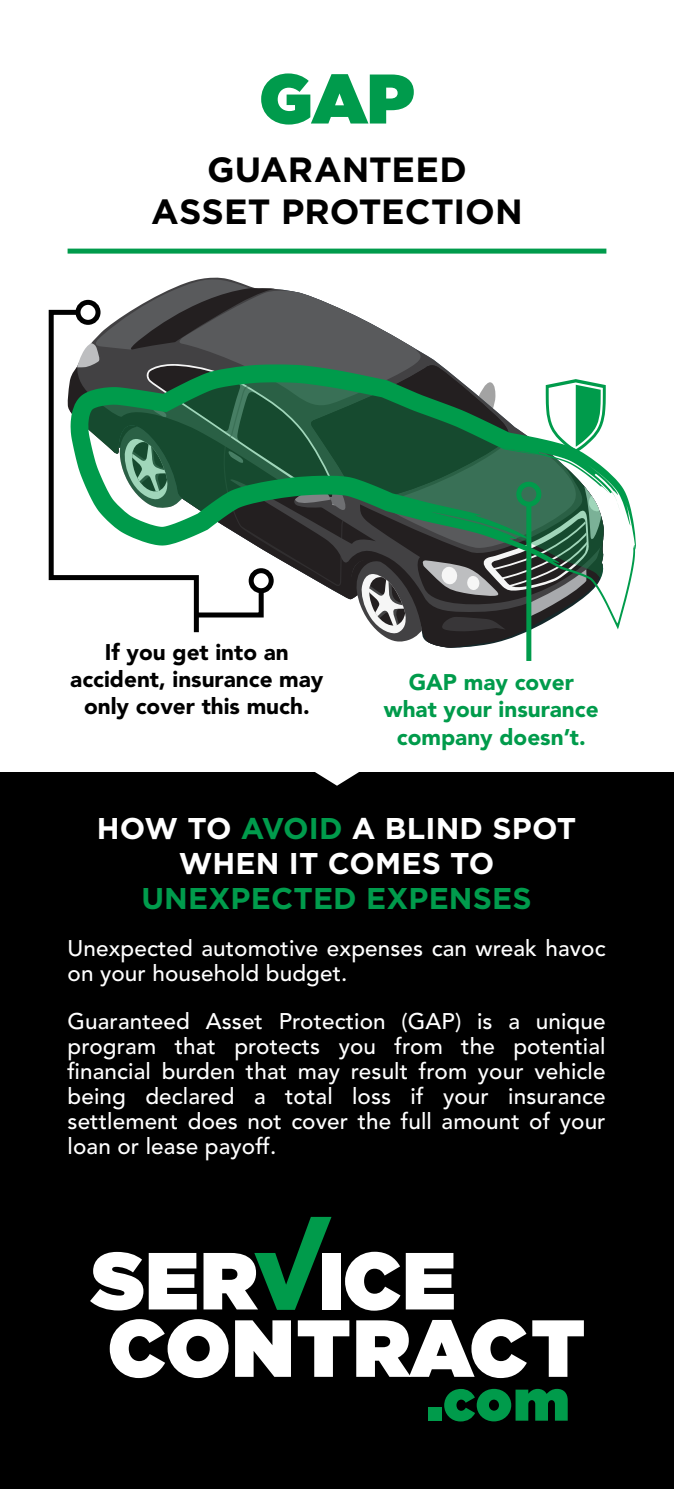
<style>
.page{position:relative;width:674px;height:1489px;background:#fff}
.page>*{position:absolute;margin:0;border:0;box-sizing:border-box;transform-origin:0 0}
.t1{font:900 70px "Gotham";color:#009b4c}
.t2{font:700 35px "Gotham";color:#000}
.t3{font:700 30px/35px "Gotham";letter-spacing:.005em;color:#009b4c;text-align:center}
.t4{font:700 30px "Gotham";letter-spacing:.005em;color:#fff}
.t5{font:500 22.5px/25px "Avenir LT Std";letter-spacing:.005em;color:#fff}
.body_copy{font:900 22.5px/27px "Avenir LT Std";color:#000;text-align:center}
.body_copy-2{font:900 22.5px/27px "Avenir LT Std";color:#009b4b;text-align:center}
.s1{color:#009b4c}
.s2{color:#fff}
</style>
<div class="page">
<div style="left:0;top:772px;width:673px;height:717px;background:#000"></div>
<div style="left:68px;top:249px;width:538px;height:5px;background:#009b4c"></div>
<svg style="left:606px;top:470px;width:29px;height:159px"></svg>
<svg style="left:48px;top:309px;width:29px;height:272px"></svg>
<div style="left:75px;top:300px;width:25px;height:25px;border:5px solid #000;border-radius:50%"></div>
<div style="left:526px;top:504px;width:5px;height:157px;background:#009b4b"></div>
<svg style="left:77px;top:277px;width:529px;height:371px"></svg>
<svg style="left:90px;top:1252px;width:53px;height:58px"></svg>
<svg style="left:149px;top:1253px;width:48px;height:56px;background:#d8d8d8"></svg>
<svg style="left:203px;top:1217px;width:128px;height:93px"></svg>
<div style="left:321px;top:1253px;width:19px;height:56px;background:#fff"></div>
<svg style="left:345px;top:1251px;width:108px;height:59px"></svg>
<svg style="left:110px;top:1319px;width:118px;height:59px"></svg>
<svg style="left:235px;top:1320px;width:56px;height:56px;background:#d4d4d4"></svg>
<svg style="left:297px;top:1320px;width:52px;height:56px"></svg>
<svg style="left:356px;top:1319px;width:170px;height:59px"></svg>
<svg style="left:532px;top:1320px;width:51px;height:56px"></svg>
<div style="left:428px;top:1407px;width:13px;height:13px;background:#009b4b"></div>
<svg style="left:444px;top:1389px;width:123px;height:32px"></svg>
<svg style="left:315px;top:772px;width:44px;height:14px"></svg>
<p class="t1" style="left:259px;top:49px;width:156px">GAP</p>
<p class="t2" style="left:207px;top:149px;width:261px">GUARANTEED</p>
<p class="t2" style="left:151px;top:191px;width:373px">ASSET PROTECTION</p>
<p class="body_copy" style="left:70px;top:639px;width:254px">If you get into an accident, insurance may only cover this much.</p>
<p class="body_copy-2" style="left:383px;top:669px;width:216px">GAP may cover what your insurance company doesn’t.</p>
<p class="t4" style="left:97px;top:811px;width:480px">HOW TO <span class="s1">AVOID</span> A BLIND SPOT</p>
<p class="t3" style="left:141px;top:845px;width:391px"><span class="s2">WHEN IT COMES TO<br></span>UNEXPECTED EXPENSES</p>
<p class="t5" style="left:68px;top:936px;width:539px">Unexpected automotive expenses can wreak havoc on your household budget.</p>
<p class="t5" style="left:68px;top:1009px;width:539px;text-align:justify">Guaranteed Asset Protection (GAP) is a unique program that protects you from the potential financial burden that may result from your vehicle being declared a total loss if your insurance settlement does not cover the full amount of your loan or lease payoff.</p>
</div>
